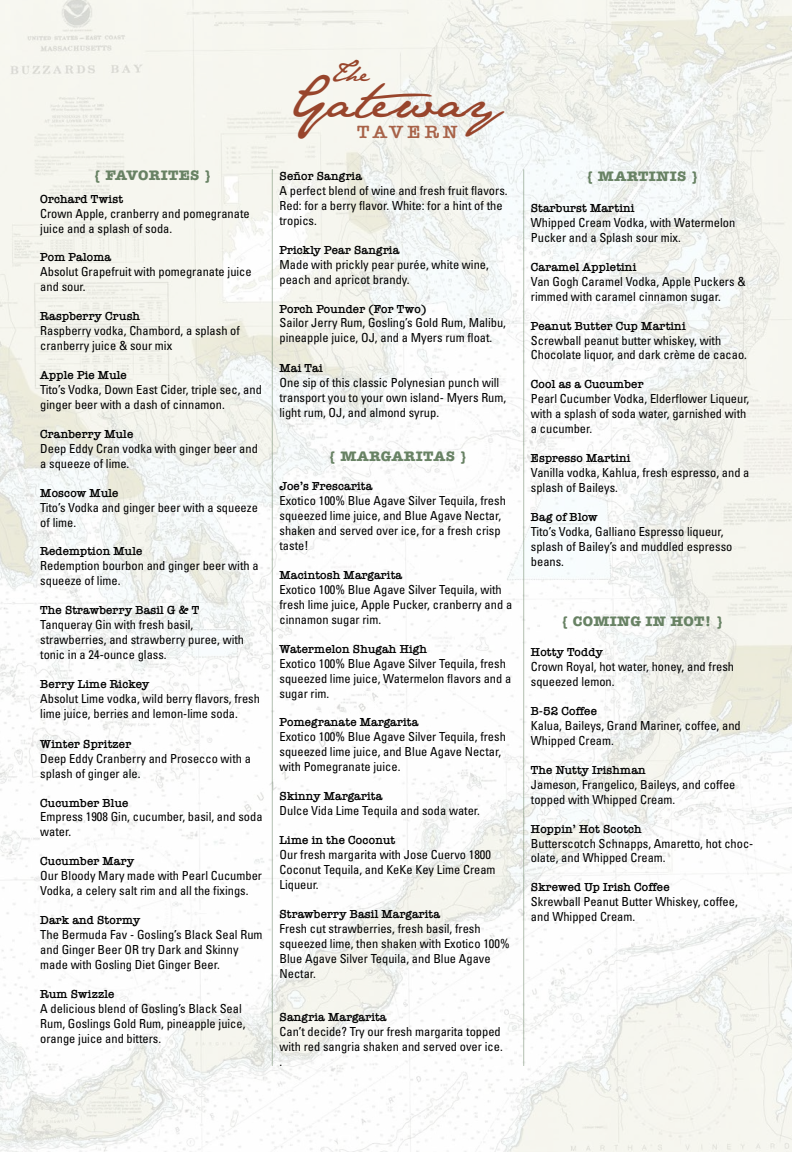
<style>
.page{position:relative;width:792px;height:1152px;background:#fff}
.page>*{position:absolute;margin:0;border:0;box-sizing:border-box;transform-origin:0 0}
.t1{font:49px "Jane Austen";letter-spacing:.005em;color:#98452c}
.t2{font:24.3px "Jane Austen";color:#98452c}
.t3{font:600 18.3px "American Typewriter";letter-spacing:.2em;color:#a86248;scale:1.08 1}
.t4{font:700 14.2px "American Typewriter";letter-spacing:.02em;color:#688264;scale:1.05 1}
.t5{font:condensed 12.4px/14.9px "Univers";color:#000}
.t6{font:600 12px "American Typewriter";letter-spacing:.005em;color:#000}
</style>
<div class="page">
<img style="left:0;top:0;width:792px;height:1152px">
<hr style="left:523px;top:169px;width:1px;height:897px;background:#688264">
<hr style="left:272px;top:169px;width:1px;height:897px;background:#688264">
<p class="t4" style="left:93px;top:163px;width:114px">{ FAVORITES }</p>
<p class="t6" style="left:40px;top:190px;width:84px">Orchard Twist</p>
<p class="t5" style="left:40px;top:206px;width:211px">Crown Apple, cranberry and pomegranate juice and a splash of soda.</p>
<p class="t6" style="left:40px;top:248px;width:73px">Pom Paloma</p>
<p class="t5" style="left:40px;top:264px;width:213px">Absolut Grapefruit with pomegranate juice and sour.</p>
<p class="t6" style="left:40px;top:307px;width:102px">Raspberry Crush</p>
<p class="t5" style="left:40px;top:323px;width:201px">Raspberry vodka, Chambord, a splash of cranberry juice &amp; sour mix</p>
<p class="t6" style="left:40px;top:366px;width:88px">Apple Pie Mule</p>
<p class="t5" style="left:40px;top:382px;width:223px">Tito’s Vodka, Down East Cider, triple sec, and ginger beer with a dash of cinnamon.</p>
<p class="t6" style="left:40px;top:425px;width:95px">Cranberry Mule</p>
<p class="t5" style="left:40px;top:441px;width:219px">Deep Eddy Cran vodka with ginger beer and a squeeze of lime.</p>
<p class="t6" style="left:40px;top:484px;width:80px">Moscow Mule</p>
<p class="t5" style="left:40px;top:500px;width:219px">Tito’s Vodka and ginger beer with a squeeze of lime.</p>
<p class="t6" style="left:40px;top:542px;width:104px">Redemption Mule</p>
<p class="t5" style="left:40px;top:558px;width:220px">Redemption bourbon and ginger beer with a squeeze of lime.</p>
<p class="t6" style="left:40px;top:601px;width:161px">The Strawberry Basil G &amp; T</p>
<p class="t5" style="left:40px;top:617px;width:205px">Tanqueray Gin with fresh basil, strawberries, and strawberry puree, with tonic in a 24-ounce glass.</p>
<p class="t6" style="left:40px;top:675px;width:111px">Berry Lime Rickey</p>
<p class="t5" style="left:40px;top:691px;width:221px">Absolut Lime vodka, wild berry flavors, fresh lime juice, berries and lemon-lime soda.</p>
<p class="t6" style="left:40px;top:735px;width:92px">Winter Spritzer</p>
<p class="t5" style="left:40px;top:751px;width:212px">Deep Eddy Cranberry and Prosecco with a splash of ginger ale.</p>
<p class="t6" style="left:40px;top:793px;width:90px">Cucumber Blue</p>
<p class="t5" style="left:40px;top:809px;width:224px">Empress 1908 Gin, cucumber, basil, and soda water.</p>
<p class="t6" style="left:40px;top:852px;width:96px">Cucumber Mary</p>
<p class="t5" style="left:40px;top:868px;width:223px">Our Bloody Mary made with Pearl Cucumber<br>Vodka, a celery salt rim and all the fixings.</p>
<p class="t6" style="left:40px;top:911px;width:102px">Dark and Stormy</p>
<p class="t5" style="left:40px;top:927px;width:224px">The Bermuda Fav - Gosling’s Black Seal Rum and Ginger Beer OR try Dark and Skinny made with Gosling Diet Ginger Beer.</p>
<p class="t6" style="left:40px;top:985px;width:76px">Rum Swizzle</p>
<p class="t5" style="left:40px;top:1001px;width:207px">A delicious blend of Gosling’s Black Seal<br>Rum, Goslings Gold Rum, pineapple juice, orange juice and bitters.</p>
<h2 class="t2" style="left:330px;top:59px;width:40px">Th e</h2>
<h1 class="t1" style="left:289px;top:71px;width:213px">Gateway</h1>
<h3 class="t3" style="left:357px;top:118px;width:95px">TAVERN</h3>
<p class="t6" style="left:280px;top:167px;width:84px">Señor Sangria</p>
<p class="t5" style="left:280px;top:183px;width:230px">A perfect blend of wine and fresh fruit flavors.<br>Red: for a berry flavor. White: for a hint of the tropics.</p>
<p class="t6" style="left:280px;top:241px;width:121px">Prickly Pear Sangria</p>
<p class="t5" style="left:280px;top:257px;width:211px">Made with prickly pear purée, white wine, peach and apricot brandy.</p>
<p class="t6" style="left:280px;top:299px;width:149px">Porch Pounder (For Two)</p>
<p class="t5" style="left:280px;top:315px;width:228px">Sailor Jerry Rum, Gosling’s Gold Rum, Malibu, pineapple juice, OJ, and a Myers rum float.</p>
<p class="t6" style="left:280px;top:359px;width:45px">Mai Tai</p>
<p class="t5" style="left:280px;top:375px;width:228px">One sip of this classic Polynesian punch will transport you to your own island- Myers Rum, light rum, OJ, and almond syrup.</p>
<p class="t4" style="left:329px;top:443px;width:133px">{ MARGARITAS }</p>
<p class="t6" style="left:280px;top:477px;width:94px">Joe’s Frescarita</p>
<p class="t5" style="left:280px;top:493px;width:228px">Exotico 100% Blue Agave Silver Tequila, fresh squeezed lime juice, and Blue Agave Nectar, shaken and served over ice, for a fresh crisp taste!</p>
<p class="t6" style="left:280px;top:566px;width:124px">Macintosh Margarita</p>
<p class="t5" style="left:280px;top:582px;width:234px">Exotico 100% Blue Agave Silver Tequila, with fresh lime juice, Apple Pucker, cranberry and a cinnamon sugar rim.</p>
<p class="t6" style="left:280px;top:640px;width:149px">Watermelon Shugah High</p>
<p class="t5" style="left:280px;top:656px;width:233px">Exotico 100% Blue Agave Silver Tequila, fresh squeezed lime juice, Watermelon flavors and a sugar rim.</p>
<p class="t6" style="left:280px;top:713px;width:140px">Pomegranate Margarita</p>
<p class="t5" style="left:280px;top:729px;width:228px">Exotico 100% Blue Agave Silver Tequila, fresh squeezed lime juice, and Blue Agave Nectar, with Pomegranate juice.</p>
<p class="t6" style="left:280px;top:787px;width:104px">Skinny Margarita</p>
<p class="t5" style="left:280px;top:803px;width:202px">Dulce Vida Lime Tequila and soda water.</p>
<p class="t6" style="left:280px;top:831px;width:117px">Lime in the Coconut</p>
<p class="t5" style="left:280px;top:847px;width:218px">Our fresh margarita with Jose Cuervo 1800<br>Coconut Tequila, and KeKe Key Lime Cream<br>Liqueur.</p>
<p class="t6" style="left:280px;top:905px;width:162px">Strawberry Basil Margarita</p>
<p class="t5" style="left:280px;top:921px;width:232px">Fresh cut strawberries, fresh basil, fresh squeezed lime, then shaken with Exotico 100% Blue Agave Silver Tequila, and Blue Agave Nectar.</p>
<p class="t6" style="left:280px;top:1008px;width:109px">Sangria Margarita</p>
<p class="t5" style="left:280px;top:1024px;width:225px">Can’t decide? Try our fresh margarita topped with red sangria shaken and served over ice. .</p>
<p class="t4" style="left:586px;top:164px;width:108px">{ MARTINIS }</p>
<p class="t6" style="left:531px;top:199px;width:105px">Starburst Martini</p>
<p class="t5" style="left:531px;top:215px;width:206px">Whipped Cream Vodka, with Watermelon<br>Pucker and a Splash sour mix.</p>
<p class="t6" style="left:531px;top:258px;width:107px">Caramel Appletini</p>
<p class="t5" style="left:531px;top:274px;width:216px">Van Gogh Caramel Vodka, Apple Puckers &amp; rimmed with caramel cinnamon sugar.</p>
<p class="t6" style="left:531px;top:316px;width:156px">Peanut Butter Cup Martini</p>
<p class="t5" style="left:531px;top:333px;width:218px">Screwball peanut butter whiskey, with<br>Chocolate liquor, and dark crème de cacao.</p>
<p class="t6" style="left:531px;top:375px;width:114px">Cool as a Cucumber</p>
<p class="t5" style="left:531px;top:391px;width:220px">Pearl Cucumber Vodka, Elderflower Liqueur, with a splash of soda water, garnished with a cucumber.</p>
<p class="t6" style="left:531px;top:449px;width:101px">Espresso Martini</p>
<p class="t5" style="left:531px;top:465px;width:220px">Vanilla vodka, Kahlua, fresh espresso, and a splash of Baileys.</p>
<p class="t6" style="left:531px;top:508px;width:68px">Bag of Blow</p>
<p class="t5" style="left:531px;top:524px;width:203px">Tito’s Vodka, Galliano Espresso liqueur, splash of Bailey’s and muddled espresso beans.</p>
<p class="t4" style="left:561px;top:609px;width:156px">{ COMING IN HOT! }</p>
<p class="t6" style="left:531px;top:643px;width:74px">Hotty Toddy</p>
<p class="t5" style="left:531px;top:659px;width:205px">Crown Royal, hot water, honey, and fresh squeezed lemon.</p>
<p class="t6" style="left:531px;top:702px;width:68px">B-52 Coffee</p>
<p class="t5" style="left:531px;top:718px;width:211px">Kalua, Baileys, Grand Mariner, coffee, and<br>Whipped Cream.</p>
<p class="t6" style="left:531px;top:761px;width:117px">The Nutty Irishman</p>
<p class="t5" style="left:531px;top:777px;width:206px">Jameson, Frangelico, Baileys, and coffee topped with Whipped Cream.</p>
<p class="t6" style="left:531px;top:819px;width:113px">Hoppin’ Hot Scotch</p>
<p class="t5" style="left:531px;top:836px;width:224px">Butterscotch Schnapps, Amaretto, hot choc&shy;olate, and Whipped Cream.</p>
<p class="t6" style="left:531px;top:878px;width:140px">Skrewed Up Irish Coffee</p>
<p class="t5" style="left:531px;top:894px;width:208px">Skrewball Peanut Butter Whiskey, coffee, and Whipped Cream.</p>
</div>
